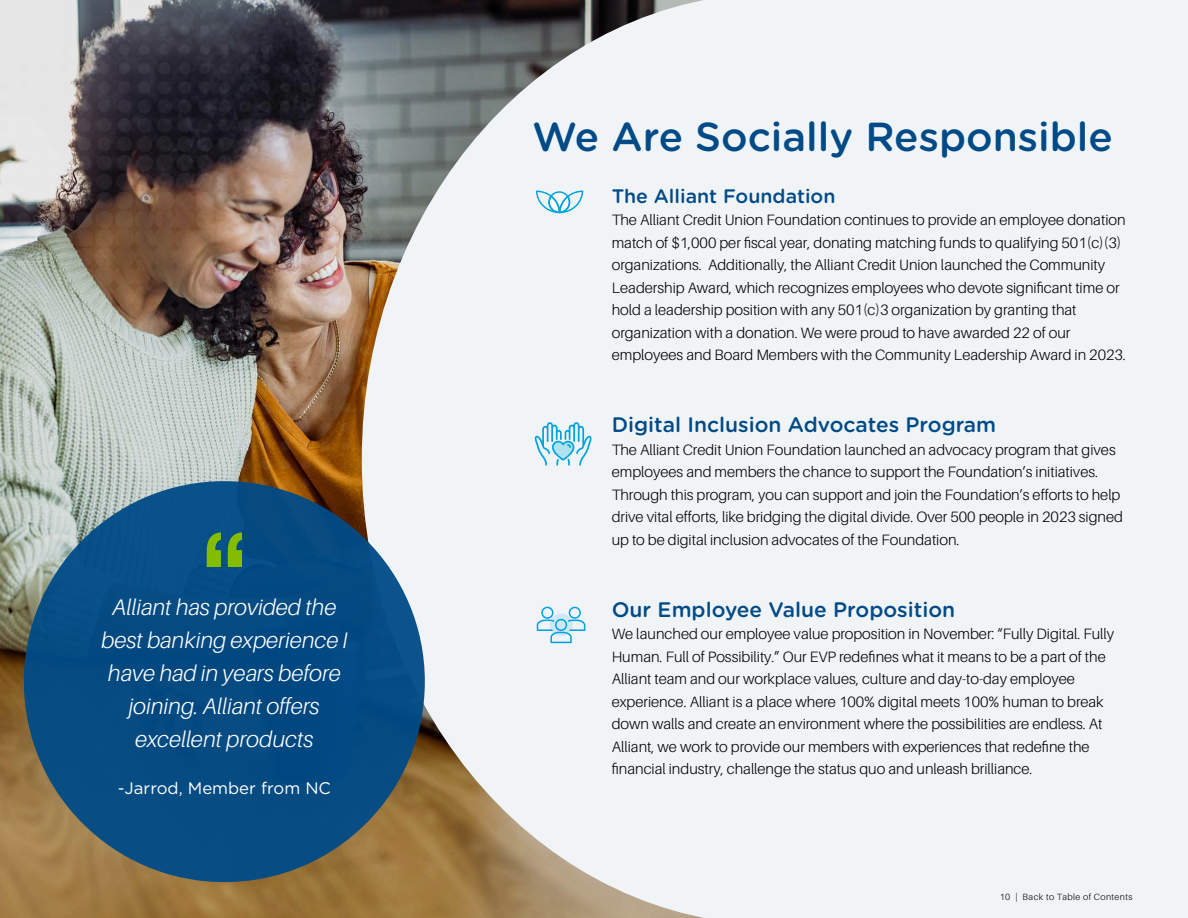
<style>
.page{position:relative;width:1188px;height:918px;background:#fff}
.page>*{position:absolute;margin:0;border:0;box-sizing:border-box;transform-origin:0 0}
.t1{font:500 40.5px "Gotham Rounded";color:#004b87}
.t2{font:italic 300 22.5px/33px "Aileron";color:#fff;text-align:center}
.t3{font:500 21px "Gotham Rounded";color:#004a87}
.t4{font:500 19.5px "Gotham Rounded";color:#004a87}
.t5{font:16.8px "Gotham Rounded";color:#fff}
.t6{font:300 15px/22.5px "Aileron";color:#000}
.t7{font:300 9px "Aileron";letter-spacing:.05em;color:#000}
</style>
<div class="page">
<img style="left:0;top:0;width:362px;height:918px">
<svg style="left:0;top:439px;width:172px;height:88px;background:#b6c2bb"></svg>
<svg style="left:362px;top:0;width:368px;height:918px;fill:#f0f4f7"></svg>
<div style="left:730px;top:0;width:458px;height:918px;background:#f0f4f7"></div>
<svg style="left:535px;top:422px;width:57px;height:44px"></svg>
<svg style="left:537px;top:607px;width:48px;height:36px"></svg>
<svg style="left:536px;top:191px;width:47px;height:22px"></svg>
<div style="left:24px;top:481px;width:401px;height:401px;background:#004b87;border-radius:50%"></div>
<svg style="left:207px;top:532px;width:35px;height:35px"></svg>
<h2 class="t2" style="left:101px;top:591px;width:248px">Alliant has provided the best banking experience I have had in years before joining. Alliant offers excellent products</h2>
<p class="t5" style="left:118px;top:777px;width:215px">-Jarrod, Member from NC</p>
<h1 class="t1" style="left:532px;top:108px;width:582px">We Are Socially Responsible</h1>
<h3 class="t4" style="left:612px;top:182px;width:225px">The Alliant Foundation</h3>
<p class="t6" style="left:612px;top:209px;width:516px">The Alliant Credit Union Foundation continues to provide an employee donation match of $1,000 per fiscal year, donating matching funds to qualifying 501(c)(3) organizations. Additionally, the Alliant Credit Union launched the Community Leadership Award, which recognizes employees who devote significant time or hold a leadership position with any 501(c)3 organization by granting that organization with a donation. We were proud to have awarded 22 of our employees and Board Members with the Community Leadership Award in 2023.</p>
<h3 class="t3" style="left:612px;top:410px;width:386px">Digital Inclusion Advocates Program</h3>
<p class="t6" style="left:612px;top:438px;width:513px">The Alliant Credit Union Foundation launched an advocacy program that gives employees and members the chance to support the Foundation’s initiatives.<br>Through this program, you can support and join the Foundation’s efforts to help drive vital efforts, like bridging the digital divide. Over 500 people in 2023 signed up to be digital inclusion advocates of the Foundation.</p>
<h3 class="t3" style="left:612px;top:594px;width:345px">Our Employee Value Proposition</h3>
<p class="t6" style="left:612px;top:623px;width:504px">We launched our employee value proposition in November: “Fully Digital. Fully Human. Full of Possibility.” Our EVP redefines what it means to be a part of the Alliant team and our workplace values, culture and day-to-day employee experience. Alliant is a place where 100% digital meets 100% human to break down walls and create an environment where the possibilities are endless. At Alliant, we work to provide our members with experiences that redefine the financial industry, challenge the status quo and unleash brilliance.</p>
<p class="t7" style="left:1000px;top:892px;width:134px">10 | Back to Table of Contents</p>
</div>
